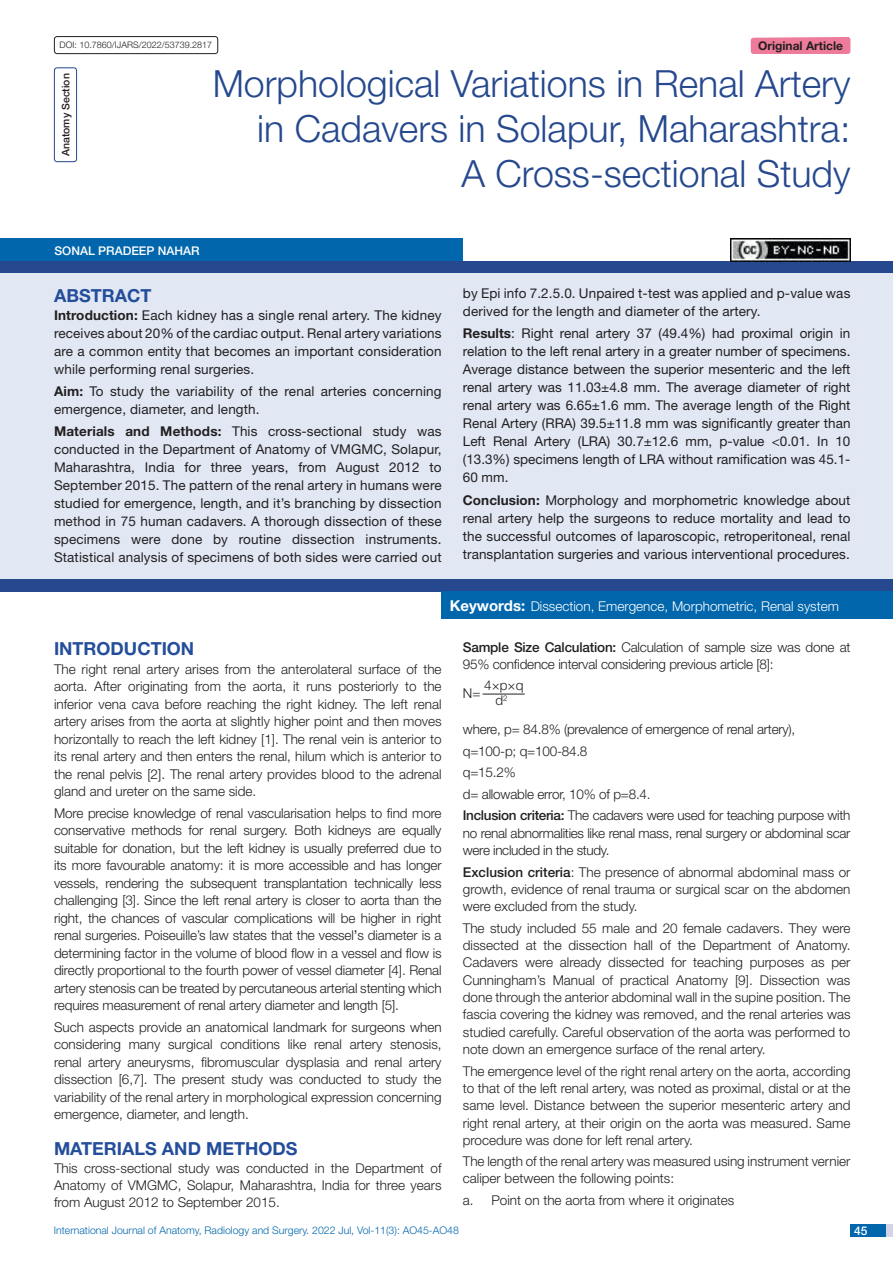
<style>
.page{position:relative;width:893px;height:1263px;background:#fff}
.page>*{position:absolute;margin:0;border:0;box-sizing:border-box;transform-origin:0 0}
.t1{font:300 37.5px/45px "Helvetica Neue";color:#25488e;text-align:right}
.Heading{font:700 18px "Helvetica Neue";color:#244e9b}
.Abstract_head{font:700 18px "Helvetica Neue";color:#244e9b}
.Body_text{font:300 13.5px/17.4px "Helvetica Neue";color:#231f20;text-align:justify}
.Abstract_Text{font:13.5px/18px "Helvetica Neue";letter-spacing:.01em;color:#231f20;text-align:justify}
.Key_words{font:300 13.5px "Helvetica Neue";color:#fff}
.Bullet_list{font:300 13.5px "Helvetica Neue";color:#231f20}
.Author{font:500 12px "Helvetica Neue";color:#fff}
.t2{font:700 12px "Helvetica Neue";color:#231f20}
.t3{font:300 10.5px "Helvetica Neue";color:#0166ac}
.section{font:500 10.5px "Helvetica Neue";color:#231f20}
.t4{font:300 9px "Helvetica Neue";color:#231f20}
.t5{font:300 7.8px "Helvetica Neue";color:#231f20}
.s1{font-weight:700}
.s2{font-weight:700;font-size:15px}
.s3{font-weight:400}
.s4{font-weight:500}
</style>
<div class="page">
<div style="left:850px;top:1224px;width:43px;height:13px;background:#d3d5e7"></div>
<div style="left:850px;top:1224px;width:35px;height:13px;background:#0166ac"></div>
<div style="left:54px;top:67px;width:23px;height:95px;border:1px solid #25488e;border-radius:3px"></div>
<div style="left:751px;top:37px;width:99px;height:17px;background:#ee7b99"></div>
<div style="left:54px;top:36px;width:164px;height:18px;border:1px solid #231f20;border-radius:3px"></div>
<hr style="left:483px;top:694px;width:42px;height:1px;background:#231f20">
<div style="left:0;top:261px;width:893px;height:12px;background:#25488e"></div>
<div style="left:0;top:579px;width:893px;height:12px;background:#25488e"></div>
<div style="left:0;top:238px;width:463px;height:23px;background:#0166ac"></div>
<div style="left:0;top:273px;width:893px;height:306px;background:#e1e8f4"></div>
<div style="left:442px;top:591px;width:451px;height:28px;background:#0166ac"></div>
<img style="left:730px;top:239px;width:120px;height:22px">
<p class="t4" style="left:60px;top:39px;width:154px">DOI: 10.7860/IJARS/2022/53739.2817</p>
<p class="t2" style="left:758px;top:38px;width:87px">Original Article</p>
<p class="section" style="left:60px;top:156px;width:84px;rotate:-90deg">Anatomy Section</p>
<p class="t1" style="left:213px;top:60px;width:639px">Morphological Variations in Renal Artery in Cadavers in Solapur, Maharashtra:<br>A Cross-sectional Study</p>
<p class="Author" style="left:54px;top:243px;width:86px">Sonal Pradeep</p>
<p class="Author" style="left:158px;top:243px;width:43px">Nahar</p>
<p class="Abstract_head" style="left:54px;top:284px;width:38px">ABSTR</p>
<p class="Abstract_head" style="left:115px;top:284px;width:26px">ACT</p>
<p class="Abstract_Text" style="left:54px;top:306px;width:389px"><span class="s1">Introduction:</span> Each kidney has a single renal artery. The kidney receives about 20% of the cardiac output. Renal artery variations are a common entity that becomes an important consideration while performing renal surgeries.</p>
<p class="Abstract_Text" style="left:54px;top:382px;width:389px"><span class="s1">Aim:</span> To study the variability of the renal arteries concerning emergence, diameter, and length.</p>
<p class="Abstract_Text" style="left:54px;top:422px;width:389px"><span class="s1">Materials and Methods:</span> This cross-sectional study was conducted in the Department of Anatomy of VMGMC, Solapur, Maharashtra, India for three years, from August 2012 to September 2015. The pattern of the renal artery in humans were studied for emergence, length, and it’s branching by dissection method in 75 human cadavers. A thorough dissection of these specimens were done by routine dissection instruments.<br>Statistical analysis of specimens of both sides were carried out</p>
<p class="Abstract_Text" style="left:463px;top:284px;width:389px">by Epi info 7.2.5.0. Unpaired t-test was applied and p-value was derived for the length and diameter of the artery.</p>
<p class="Abstract_Text" style="left:463px;top:324px;width:389px"><span class="s1">Results</span>: Right renal artery 37 (49.4%) had proximal origin in relation to the left renal artery in a greater number of specimens.<br>Average distance between the superior mesenteric and the left renal artery was 11.03±4.8 mm. The average diameter of right renal artery was 6.65±1.6 mm. The average length of the Right Renal Artery (RRA) 39.5±11.8 mm was significantly greater than Left Renal Artery (LRA) 30.7±12.6 mm, p-value &lt;0.01. In 10 (13.3%) specimens length of LRA without ramification was 45.1- 60 mm.</p>
<p class="Abstract_Text" style="left:463px;top:491px;width:389px"><span class="s1">Conclusion:</span> Morphology and morphometric knowledge about renal artery help the surgeons to reduce mortality and lead to the successful outcomes of laparoscopic, retroperitoneal, renal transplantation surgeries and various interventional procedures.</p>
<p class="Key_words" style="left:450px;top:598px;width:391px"><span class="s2">Keywords:</span> Dissection, Emergence, Morphometric, Renal system</p>
<p class="Heading" style="left:54px;top:638px;width:142px">Introduction</p>
<p class="Body_text" style="left:54px;top:660px;width:389px">The right renal artery arises from the anterolateral surface of the aorta. After originating from the aorta, it runs posteriorly to the inferior vena cava before reaching the right kidney. The left renal artery arises from the aorta at slightly higher point and then moves horizontally to reach the left kidney [1]. The renal vein is anterior to its renal artery and then enters the renal, hilum which is anterior to the renal pelvis [2]. The renal artery provides blood to the adrenal gland and ureter on the same side.</p>
<p class="Body_text" style="left:54px;top:804px;width:389px">More precise knowledge of renal vascularisation helps to find more conservative methods for renal surgery. Both kidneys are equally suitable for donation, but the left kidney is usually preferred due to its more favourable anatomy: it is more accessible and has longer vessels, rendering the subsequent transplantation technically less challenging [3]. Since the left renal artery is closer to aorta than the right, the chances of vascular complications will be higher in right renal surgeries. Poiseuille’s law states that the vessel<span class="s3">’</span>s diameter is a determining factor in the volume of blood flow in a vessel and flow is directly proportional to the fourth power of vessel diameter [4]. Renal artery stenosis can be treated by percutaneous arterial stenting which requires measurement of renal artery diameter and length [5].</p>
<p class="Body_text" style="left:54px;top:1018px;width:389px">Such aspects provide an anatomical landmark for surgeons when considering many surgical conditions like renal artery stenosis, renal artery aneurysms, fibromuscular dysplasia and renal artery dissection [6,7]. The present study was conducted to study the variability of the renal artery in morphological expression concerning emergence, diameter, and length.</p>
<p class="Heading" style="left:54px;top:1137px;width:245px">Materials and Methods</p>
<p class="Body_text" style="left:54px;top:1159px;width:389px">This cross-sectional study was conducted in the Department of Anatomy of VMGMC, Solapur, Maharashtra, India for three years from August 2012 to September 2015.</p>
<p class="Body_text" style="left:463px;top:638px;width:389px"><span class="s4">Sample Size Calculation:</span> Calculation of sample size was done at<br>95% confidence interval considering previous article [8]:</p>
<p class="Body_text" style="left:495px;top:677px;width:29px;line-height:15.5px;text-indent:-11px">4×p×q d</p>
<p class="Body_text" style="left:463px;top:684px;width:19px">N=</p>
<p class="t5" style="left:503px;top:693px;width:6px">2</p>
<p class="Body_text" style="left:463px;top:720px;width:334px">where, p= 84.8% (prevalence of emergence of renal artery),</p>
<p class="Body_text" style="left:463px;top:742px;width:126px">q=100-p; q=100-84.8</p>
<p class="Body_text" style="left:463px;top:763px;width:54px">q=15.2%</p>
<p class="Body_text" style="left:463px;top:785px;width:189px">d= allowable error, 10% of p=8.4.</p>
<p class="Body_text" style="left:463px;top:806px;width:389px"><span class="s4">Inclusion criteria:</span> The cadavers were used for teaching purpose with no renal abnormalities like renal mass, renal surgery or abdominal scar were included in the study.</p>
<p class="Body_text" style="left:463px;top:863px;width:389px"><span class="s4">Exclusion criteria</span>: The presence of abnormal abdominal mass or growth, evidence of renal trauma or surgical scar on the abdomen were excluded from the study.</p>
<p class="Body_text" style="left:463px;top:919px;width:389px">The study included 55 male and 20 female cadavers. They were dissected at the dissection hall of the Department of Anatomy.<br>Cadavers were already dissected for teaching purposes as per Cunningham’s Manual of practical Anatomy [9]. Dissection was done through the anterior abdominal wall in the supine position. The fascia covering the kidney was removed, and the renal arteries was studied carefully. Careful observation of the aorta was performed to note down an emergence surface of the renal artery.</p>
<p class="Body_text" style="left:463px;top:1062px;width:389px">The emergence level of the right renal artery on the aorta, according to that of the left renal artery, was noted as proximal, distal or at the same level. Distance between the superior mesenteric artery and right renal artery, at their origin on the aorta was measured. Same procedure was done for left renal artery.</p>
<p class="Body_text" style="left:463px;top:1152px;width:389px">The length of the renal artery was measured using instrument vernier caliper between the following points:</p>
<p class="Bullet_list" style="left:463px;top:1192px;width:273px">a. Point on the aorta from where it originates</p>
<p class="t3" style="left:54px;top:1224px;width:407px">International Journal of Anatomy, Radiology and Surgery. 2022 Jul, Vol-11(3): AO45-AO48</p>
<p class="Author" style="left:854px;top:1223px;width:15px">45</p>
</div>
